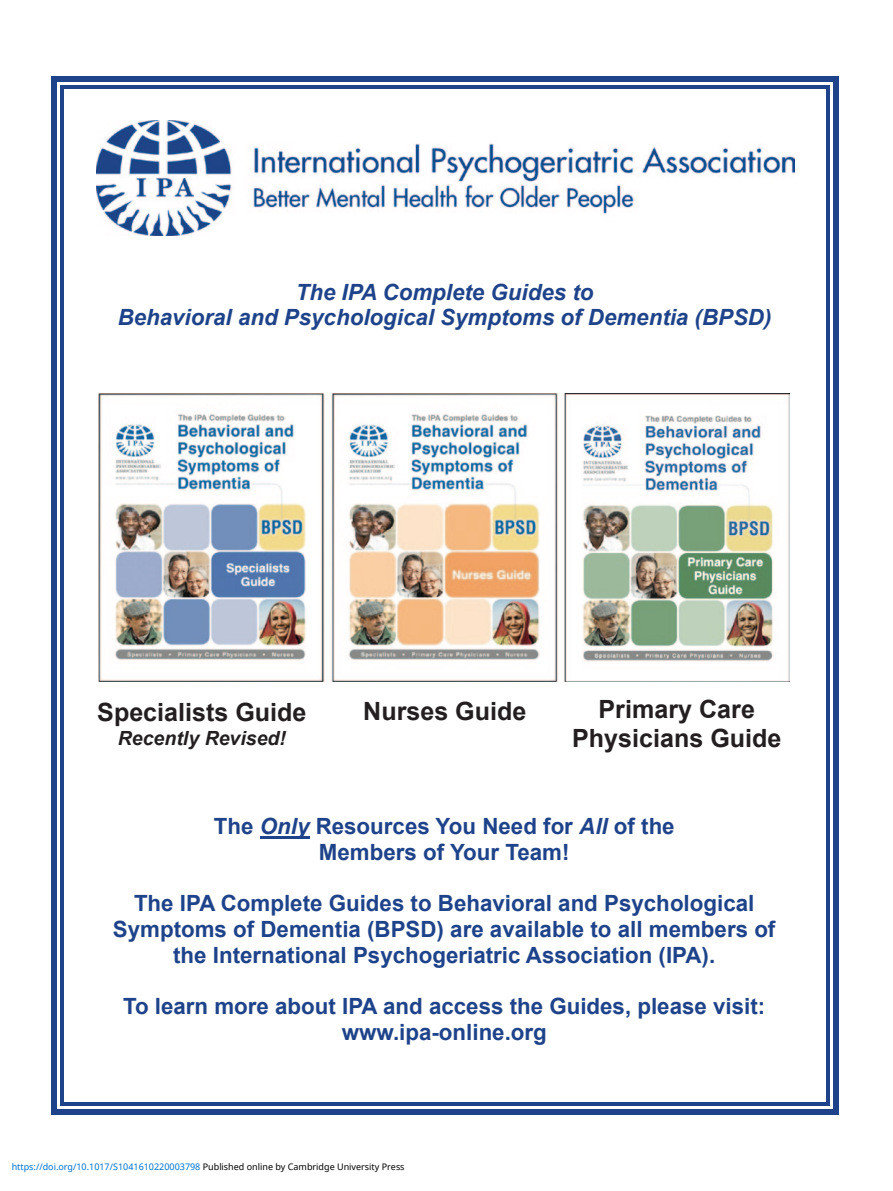
<style>
.page{position:relative;width:893px;height:1191px;background:#fff}
.page>*{position:absolute;margin:0;border:0;box-sizing:border-box;transform-origin:0 0}
.t1{font:700 25.2px/29.1px "Arial";color:#231f20;text-align:center}
.t2{font:700 22.35px/25.7px "Arial";color:#1e438a;text-align:center}
.t3{font:italic 700 22.35px/25.8px "Arial";color:#1e438a;text-align:center}
.t4{font:italic 700 19.5px "Arial";color:#231f20}
.t5{font:9px "Noto Sans";color:#0172cf}
.s1{font-style:italic}
.s2{color:#000}
</style>
<div class="page">
<hr style="left:260px;top:836px;width:50px;height:3px;background:#1e438a">
<div style="left:51px;top:76px;width:7px;height:12px;background:#1e438a"></div>
<div style="left:51px;top:76px;width:13px;height:6px;background:#1e438a"></div>
<svg style="left:60px;top:85px;width:4px;height:3px"></svg>
<div style="left:64px;top:76px;width:762px;height:6px;background:#1e438a"></div>
<hr style="left:64px;top:85px;width:762px;height:3px;background:#1e438a">
<div style="left:832px;top:76px;width:7px;height:12px;background:#1e438a"></div>
<div style="left:826px;top:76px;width:13px;height:6px;background:#1e438a"></div>
<svg style="left:826px;top:85px;width:4px;height:3px"></svg>
<div style="left:51px;top:88px;width:7px;height:1014px;background:#1e438a"></div>
<hr style="left:61px;top:88px;width:3px;height:1014px;background:#1e438a">
<div style="left:832px;top:88px;width:7px;height:1014px;background:#1e438a"></div>
<hr style="left:826px;top:88px;width:3px;height:1014px;background:#1e438a">
<div style="left:51px;top:1102px;width:7px;height:13px;background:#1e438a"></div>
<div style="left:51px;top:1108px;width:13px;height:7px;background:#1e438a"></div>
<svg style="left:60px;top:1102px;width:4px;height:4px"></svg>
<div style="left:64px;top:1108px;width:762px;height:7px;background:#1e438a"></div>
<hr style="left:64px;top:1102px;width:762px;height:3px;background:#1e438a">
<div style="left:832px;top:1102px;width:7px;height:13px;background:#1e438a"></div>
<div style="left:826px;top:1108px;width:13px;height:7px;background:#1e438a"></div>
<svg style="left:826px;top:1102px;width:4px;height:4px"></svg>
<img style="left:96px;top:121px;width:698px;height:115px">
<img style="left:98px;top:394px;width:692px;height:288px">
<p class="t3" style="left:118px;top:279px;width:655px">The IPA Complete Guides to<br>Behavioral and Psychological Symptoms of Dementia (BPSD)</p>
<p class="t1" style="left:97px;top:698px;width:211px">Specialists Guide</p>
<p class="t1" style="left:363px;top:697px;width:165px">Nurses Guide</p>
<p class="t4" style="left:118px;top:725px;width:170px">Recently Revised!</p>
<p class="t1" style="left:572px;top:695px;width:211px">Primary Care<br>Physicians Guide</p>
<p class="t2" style="left:214px;top:814px;width:462px">The <span class="s1">Only</span> Resources You Need for <span class="s1">All</span> of the<br>Members of Your Team!</p>
<p class="t2" style="left:113px;top:891px;width:664px">The IPA Complete Guides to Behavioral and Psychological<br>Symptoms of Dementia (BPSD) are available to all members of the International Psychogeriatric Association (IPA).</p>
<p class="t2" style="left:123px;top:994px;width:644px">To learn more about IPA and access the Guides, please visit: www.ipa-online.org</p>
<p class="t5" style="left:12px;top:1160px;width:394px">https://doi.org/10.1017/S1041610220003798 <span class="s2">Published online by Cambridge University Press</span></p>
</div>
